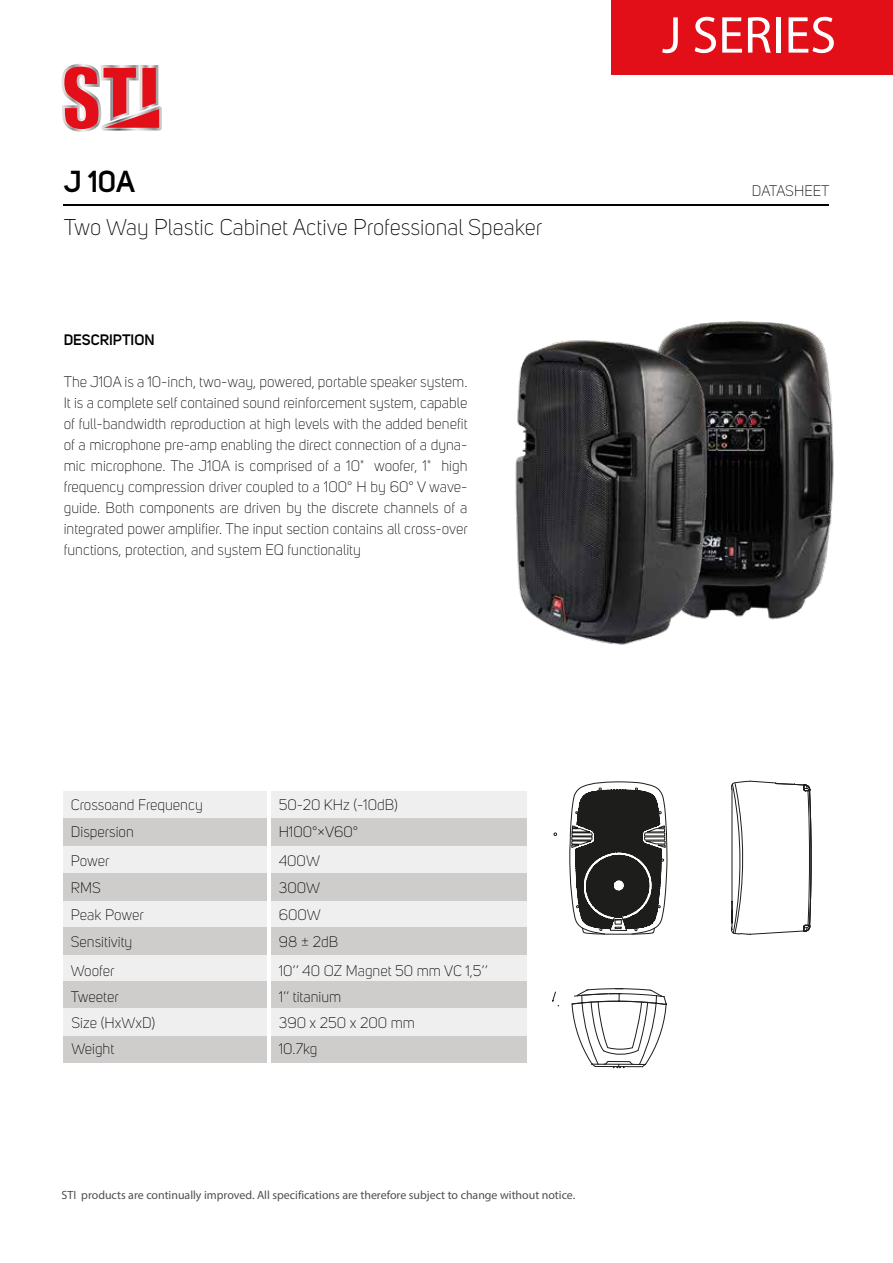
<style>
.page{position:relative;width:893px;height:1263px;background:#fff}
.page>*{position:absolute;margin:0;border:0;box-sizing:border-box;transform-origin:0 0}
.t1{font:52.2px "Myriad Pro";color:#fff}
.t2{font:600 30px "Uni Sans";color:#010101}
.t3{font:300 22.5px "Uni Sans";color:#010101}
.t4{font:300 15px/21px "Uni Sans";color:#010101;text-align:justify}
.t5{font:300 15px "Uni Sans";color:#000}
.t6{font:600 15px "Uni Sans";color:#010101}
.t7{font:11.85px "Myriad Pro";color:#4f4f4e}
</style>
<div class="page">
<hr style="left:64px;top:205px;width:765px;height:1px;background:#000">
<svg style="left:62px;top:64px;width:100px;height:68px"></svg>
<div style="left:612px;top:0;width:281px;height:75px;background:#e20e18"></div>
<div style="left:271px;top:791px;width:255px;height:28px;background:#efefef"></div>
<div style="left:271px;top:900px;width:255px;height:27px;background:#efefef"></div>
<div style="left:271px;top:819px;width:255px;height:27px;background:#cfcccc"></div>
<div style="left:271px;top:955px;width:255px;height:27px;background:#efefef"></div>
<div style="left:271px;top:927px;width:255px;height:28px;background:#cfcccc"></div>
<div style="left:64px;top:791px;width:203px;height:28px;background:#efefef"></div>
<div style="left:64px;top:900px;width:203px;height:27px;background:#efefef"></div>
<div style="left:64px;top:819px;width:203px;height:27px;background:#cfcccc"></div>
<div style="left:271px;top:846px;width:255px;height:27px;background:#efefef"></div>
<div style="left:271px;top:873px;width:255px;height:27px;background:#cfcccc"></div>
<div style="left:64px;top:846px;width:203px;height:27px;background:#efefef"></div>
<div style="left:64px;top:873px;width:203px;height:27px;background:#cfcccc"></div>
<div style="left:64px;top:955px;width:203px;height:27px;background:#efefef"></div>
<div style="left:64px;top:927px;width:203px;height:28px;background:#cfcccc"></div>
<div style="left:271px;top:982px;width:255px;height:27px;background:#cfcccc"></div>
<div style="left:64px;top:982px;width:203px;height:27px;background:#cfcccc"></div>
<div style="left:271px;top:1036px;width:255px;height:27px;background:#cfcccc"></div>
<div style="left:64px;top:1036px;width:203px;height:27px;background:#cfcccc"></div>
<div style="left:271px;top:1008px;width:255px;height:28px;background:#efefef"></div>
<div style="left:64px;top:1008px;width:203px;height:28px;background:#efefef"></div>
<svg style="left:554px;top:832px;width:3px;height:4px"></svg>
<svg style="left:552px;top:992px;width:7px;height:14px"></svg>
<svg style="left:572px;top:988px;width:95px;height:80px"></svg>
<svg style="left:731px;top:781px;width:81px;height:154px"></svg>
<svg style="left:569px;top:781px;width:98px;height:153px"></svg>
<img style="left:668px;top:322px;width:166px;height:298px">
<img style="left:515px;top:335px;width:199px;height:310px">
<h2 class="t2" style="left:64px;top:164px;width:73px">J 10A</h2>
<h3 class="t3" style="left:64px;top:214px;width:480px">Two Way Plastic Cabinet Active Professional Speaker</h3>
<p class="t6" style="left:64px;top:331px;width:92px">DESCRIPTION</p>
<p class="t4" style="left:64px;top:371px;width:406px">The J10A is a 10-inch, two-way, powered, portable speaker system.<br>It is a complete self contained sound reinforcement system, capable of full-bandwidth reproduction at high levels with the added benefit of a microphone pre-amp enabling the direct connection of a dyna&shy;mic microphone. The J10A is comprised of a 10" woofer, 1" high frequency compression driver coupled to a 100° H by 60° V wave&shy;guide. Both components are driven by the discrete channels of a integrated power amplifier. The input section contains all cross-over functions, protection, and system EQ functionality</p>
<h1 class="t1" style="left:662px;top:3px;width:176px">J SERIES</h1>
<p class="t4" style="left:752px;top:180px;width:79px">DATASHEET</p>
<p class="t5" style="left:71px;top:796px;width:133px">Crossoand Frequency</p>
<p class="t5" style="left:279px;top:796px;width:121px">50-20 KHz (-10dB)</p>
<p class="t5" style="left:71px;top:823px;width:64px">Dispersion</p>
<p class="t5" style="left:279px;top:823px;width:81px">H100°×V60°</p>
<p class="t5" style="left:71px;top:852px;width:40px">Power</p>
<p class="t5" style="left:279px;top:852px;width:43px">400W</p>
<p class="t5" style="left:71px;top:879px;width:31px">RMS</p>
<p class="t5" style="left:279px;top:879px;width:43px">300W</p>
<p class="t5" style="left:71px;top:906px;width:75px">Peak Power</p>
<p class="t5" style="left:279px;top:906px;width:44px">600W</p>
<p class="t5" style="left:71px;top:933px;width:63px">Sensitivity</p>
<p class="t5" style="left:279px;top:933px;width:61px">98 ± 2dB</p>
<p class="t5" style="left:71px;top:962px;width:45px">Woofer</p>
<p class="t5" style="left:279px;top:962px;width:211px">10’’ 40 OZ Magnet 50 mm VC 1,5’’</p>
<p class="t5" style="left:71px;top:988px;width:49px">Tweeter</p>
<p class="t5" style="left:279px;top:988px;width:64px">1’’ titanium</p>
<p class="t5" style="left:71px;top:1014px;width:85px">Size (HxWxD)</p>
<p class="t5" style="left:279px;top:1014px;width:138px">390 x 250 x 200 mm</p>
<p class="t5" style="left:71px;top:1041px;width:44px">Weight</p>
<p class="t5" style="left:279px;top:1041px;width:40px">10.7kg</p>
<p class="t7" style="left:62px;top:1188px;width:515px">STI products are continually improved. All specifications are therefore subject to change without notice.</p>
</div>
